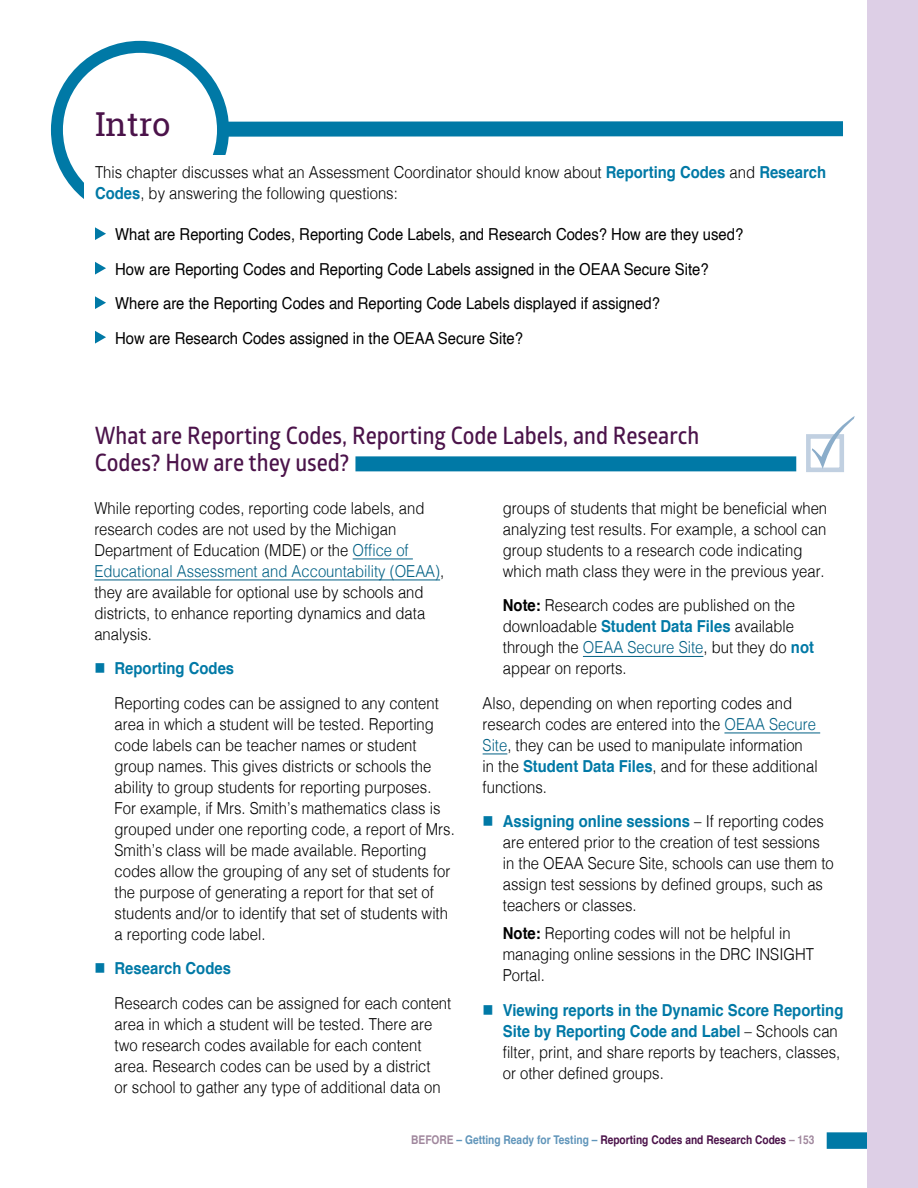
<style>
.page{position:relative;width:918px;height:1188px;background:#fff}
.page>*{position:absolute;margin:0;border:0;box-sizing:border-box;transform-origin:0 0}
.Intro_Head{font:33px "Roboto Slab";color:#4b134a}
.subhead1{font:24px/27px "Glober Semi Bold Free";color:#4b134a;scale:.9 1}
.text1{font:300 16.5px/21px "Helvetica";color:#000;scale:.9 1}
.intro_list{font:16.5px "Helvetica";color:#000;scale:.9 1}
.t1{font:700 16.5px "Helvetica";color:#0079a6;scale:.9 1}
.t2{font:700 12px "Helvetica";color:#4b134a;scale:.85 1}
.s1{font-weight:700;color:#0079a6}
.s2{color:#006084}
.s3{font-weight:700}
.s4{color:#0079a6}
.s5{color:#a0879d}
.s6{color:#6095ba}
</style>
<div class="page">
<div style="left:827px;top:1132px;width:51px;height:17px;background:#0079a6"></div>
<div style="left:867px;top:0;width:51px;height:1188px;background:#ddcfe6"></div>
<div style="left:51px;top:41px;width:178px;height:178px;border:12px solid #0079a6;border-radius:50%"></div>
<div style="left:222px;top:121px;width:621px;height:16px;background:#0079a6"></div>
<div style="left:84px;top:155px;width:180px;height:64px;background:#fff"></div>
<svg style="left:95px;top:227px;width:11px;height:13px"></svg>
<svg style="left:95px;top:262px;width:11px;height:13px"></svg>
<svg style="left:95px;top:296px;width:11px;height:13px"></svg>
<svg style="left:95px;top:331px;width:11px;height:13px"></svg>
<hr style="left:353px;top:559px;width:60px;height:1px;background:#006084">
<hr style="left:94px;top:580px;width:346px;height:1px;background:#006084">
<div style="left:355px;top:456px;width:441px;height:15px;background:#0079a6"></div>
<svg style="left:806px;top:434px;width:38px;height:38px"></svg>
<svg style="left:812px;top:416px;width:43px;height:53px"></svg>
<hr style="left:583px;top:656px;width:120px;height:1px;background:#006084">
<hr style="left:724px;top:733px;width:96px;height:1px;background:#006084">
<svg style="left:483px;top:754px;width:24px;height:1px"></svg>
<p class="Intro_Head" style="left:95px;top:102px;width:77px">Intro</p>
<p class="text1" style="left:95px;top:160px;width:814px">This chapter discusses what an Assessment Coordinator should know about <span class="s1">Reporting Codes</span> and <span class="s1">Research<br>Codes</span>, by answering the following questions:</p>
<p class="intro_list" style="left:115px;top:222px;width:699px">What are Reporting Codes, Reporting Code Labels, and Research Codes? How are they used?</p>
<p class="intro_list" style="left:115px;top:256px;width:661px">How are Reporting Codes and Reporting Code Labels assigned in the OEAA Secure Site?</p>
<p class="intro_list" style="left:115px;top:291px;width:607px">Where are the Reporting Codes and Reporting Code Labels displayed if assigned?</p>
<p class="intro_list" style="left:115px;top:325px;width:455px">How are Research Codes assigned in the OEAA Secure Site?</p>
<p class="subhead1" style="left:95px;top:422px;width:673px">What are Reporting Codes, Reporting Code Labels, and Research<br>Codes? How are they used?</p>
<p class="text1" style="left:94px;top:496px;width:390px">While reporting codes, reporting code labels, and research codes are not used by the Michigan Department of Education (MDE) or the <span class="s2">Office of Educational Assessment and Accountability (OEAA)</span>, they are available for optional use by schools and districts, to enhance reporting dynamics and data analysis.</p>
<p class="t1" style="left:94px;top:655px;width:157px">■ Reporting Codes</p>
<p class="text1" style="left:115px;top:691px;width:380px">Reporting codes can be assigned to any content area in which a student will be tested. Reporting code labels can be teacher names or student group names. This gives districts or schools the ability to group students for reporting purposes.<br>For example, if Mrs. Smith’s mathematics class is grouped under one reporting code, a report of Mrs.<br>Smith’s class will be made available. Reporting codes allow the grouping of any set of students for the purpose of generating a report for that set of students and/or to identify that set of students with a reporting code label.</p>
<p class="t1" style="left:94px;top:955px;width:153px">■ Research Codes</p>
<p class="text1" style="left:115px;top:991px;width:376px">Research codes can be assigned for each content area in which a student will be tested. There are two research codes available for each content area. Research codes can be used by a district<br>or school to gather any type of additional data on</p>
<p class="text1" style="left:503px;top:496px;width:362px">groups of students that might be beneficial when analyzing test results. For example, a school can group students to a research code indicating which math class they were in the previous year.</p>
<p class="text1" style="left:503px;top:594px;width:347px"><span class="s3">Note:</span> Research codes are published on the downloadable <span class="s1">Student Data Files</span> available through the <span class="s2">OEAA Secure Site</span>, but they do <span class="s1">not </span>appear on reports.</p>
<p class="text1" style="left:483px;top:691px;width:374px">Also, depending on when reporting codes and research codes are entered into the <span class="s2">OEAA Secure Site</span>, they can be used to manipulate information in the <span class="s1">Student Data Files</span>, and for these additional functions.</p>
<p class="text1" style="left:503px;top:810px;width:369px;text-indent:-20px"><span class="s4">■</span> <span class="s1">Assigning online sessions</span> – If reporting codes are entered prior to the creation of test sessions in the OEAA Secure Site, schools can use them to assign test sessions by defined groups, such as teachers or classes.</p>
<p class="text1" style="left:503px;top:922px;width:347px"><span class="s3">Note:</span> Reporting codes will not be helpful in managing online sessions in the DRC INSIGHT<br>Portal.</p>
<p class="text1" style="left:503px;top:998px;width:380px;text-indent:-20px"><span class="s4">■</span> <span class="s1">Viewing reports in the Dynamic Score Reporting Site by Reporting Code and Label</span> – Schools can filter, print, and share reports by teachers, classes, or other defined groups.</p>
<p class="t2" style="left:411px;top:1130px;width:476px"><span class="s5">BEFORE</span> <span class="s6">– Getting Ready for Testing –</span> Reporting Codes and Research Codes <span class="s5">– 153</span></p>
</div>
